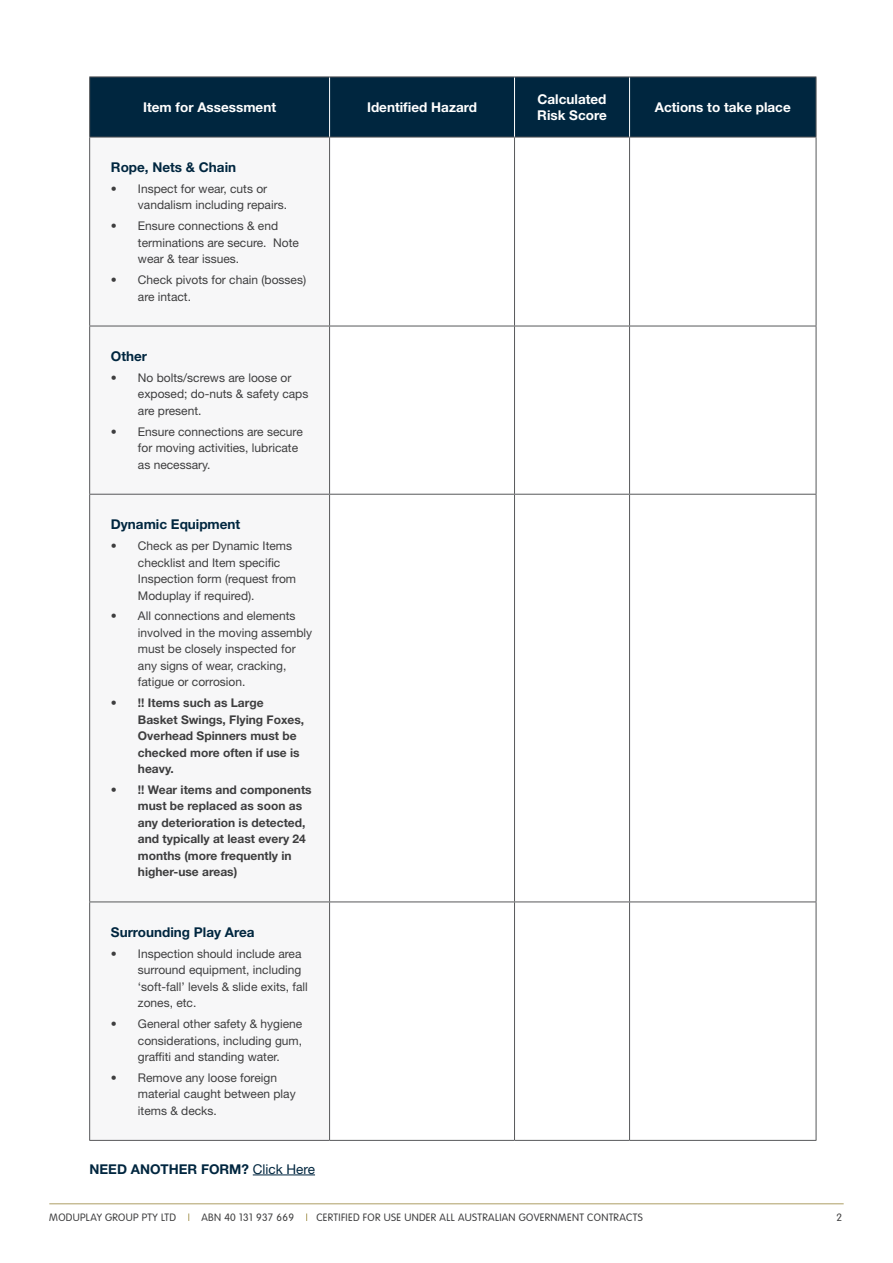
<style>
.page{position:relative;width:893px;height:1263px;background:#fff}
.page>*{position:absolute;margin:0;border:0;box-sizing:border-box;transform-origin:0 0}
.t1{font:700 13.5px/16.5px "Helvetica Neue LT Std";color:#fff}
.Body_Copy{font:700 13.5px "Helvetica Neue LT Std";color:#00263f}
.Navy_Subheadline{font:700 13.5px "Helvetica Neue LT Std";color:#00263f}
.t2{font:12px/16.5px "Helvetica Neue LT Std";color:#3e3e3f}
.t3{font:700 12px/16.5px "Helvetica Neue LT Std";color:#3e3e3f}
.t4{font:300 10.5px "VAG Rounded Std";letter-spacing:.03em;color:#3e3e3f}
.s1{font-weight:400}
</style>
<div class="page">
<div style="left:90px;top:78px;width:726px;height:59px;background:#00263f"></div>
<svg style="left:90px;top:138px;width:239px;height:1002px"></svg>
<svg style="left:330px;top:138px;width:486px;height:188px"></svg>
<svg style="left:330px;top:327px;width:184px;height:813px"></svg>
<hr style="left:89px;top:137px;width:241px;height:1px;background:#57585a">
<hr style="left:330px;top:137px;width:184px;height:1px;background:#57585a">
<hr style="left:329px;top:137px;width:1px;height:189px;background:#57585a">
<hr style="left:514px;top:137px;width:116px;height:1px;background:#57585a">
<hr style="left:514px;top:137px;width:1px;height:189px;background:#57585a">
<hr style="left:630px;top:137px;width:186px;height:1px;background:#57585a">
<hr style="left:629px;top:137px;width:1px;height:189px;background:#57585a">
<hr style="left:89px;top:326px;width:241px;height:1px;background:#57585a">
<hr style="left:330px;top:326px;width:184px;height:1px;background:#57585a">
<hr style="left:329px;top:326px;width:1px;height:168px;background:#57585a">
<hr style="left:514px;top:326px;width:116px;height:1px;background:#57585a">
<hr style="left:514px;top:326px;width:1px;height:168px;background:#57585a">
<hr style="left:630px;top:326px;width:186px;height:1px;background:#57585a">
<hr style="left:629px;top:326px;width:1px;height:168px;background:#57585a">
<hr style="left:89px;top:494px;width:241px;height:1px;background:#57585a">
<hr style="left:330px;top:494px;width:184px;height:1px;background:#57585a">
<hr style="left:329px;top:495px;width:1px;height:406px;background:#57585a">
<hr style="left:514px;top:494px;width:116px;height:1px;background:#57585a">
<hr style="left:514px;top:495px;width:1px;height:406px;background:#57585a">
<hr style="left:630px;top:494px;width:186px;height:1px;background:#57585a">
<hr style="left:629px;top:495px;width:1px;height:406px;background:#57585a">
<hr style="left:89px;top:901px;width:241px;height:1px;background:#57585a">
<hr style="left:330px;top:901px;width:184px;height:1px;background:#57585a">
<hr style="left:329px;top:902px;width:1px;height:238px;background:#57585a">
<hr style="left:514px;top:901px;width:116px;height:1px;background:#57585a">
<hr style="left:514px;top:902px;width:1px;height:238px;background:#57585a">
<hr style="left:630px;top:901px;width:186px;height:1px;background:#57585a">
<hr style="left:629px;top:902px;width:1px;height:238px;background:#57585a">
<hr style="left:329px;top:77px;width:1px;height:60px;background:#fff">
<hr style="left:514px;top:77px;width:1px;height:60px;background:#fff">
<hr style="left:629px;top:77px;width:1px;height:60px;background:#fff">
<hr style="left:89px;top:77px;width:241px;height:1px;background:#57585a">
<hr style="left:89px;top:77px;width:1px;height:60px;background:#57585a">
<hr style="left:330px;top:77px;width:184px;height:1px;background:#57585a">
<hr style="left:514px;top:77px;width:116px;height:1px;background:#57585a">
<hr style="left:630px;top:77px;width:186px;height:1px;background:#57585a">
<hr style="left:816px;top:77px;width:1px;height:60px;background:#57585a">
<hr style="left:89px;top:137px;width:1px;height:189px;background:#57585a">
<hr style="left:816px;top:137px;width:1px;height:189px;background:#57585a">
<hr style="left:89px;top:326px;width:1px;height:168px;background:#57585a">
<hr style="left:816px;top:326px;width:1px;height:168px;background:#57585a">
<hr style="left:89px;top:495px;width:1px;height:406px;background:#57585a">
<hr style="left:816px;top:495px;width:1px;height:406px;background:#57585a">
<hr style="left:89px;top:902px;width:1px;height:238px;background:#57585a">
<hr style="left:816px;top:902px;width:1px;height:238px;background:#57585a">
<hr style="left:89px;top:1140px;width:241px;height:1px;background:#57585a">
<hr style="left:330px;top:1140px;width:184px;height:1px;background:#57585a">
<hr style="left:514px;top:1140px;width:116px;height:1px;background:#57585a">
<hr style="left:630px;top:1140px;width:186px;height:1px;background:#57585a">
<hr style="left:253px;top:1174px;width:62px;height:1px;background:#00263f">
<hr style="left:49px;top:1203px;width:795px;height:1px;background:#b6a975">
<p class="t1" style="left:143px;top:98px;width:134px">Item for Assessment</p>
<p class="t1" style="left:367px;top:98px;width:111px">Identified Hazard</p>
<p class="t1" style="left:537px;top:90px;width:71px">Calculated<br>Risk Score</p>
<p class="t1" style="left:655px;top:98px;width:137px">Actions to take place</p>
<p class="Body_Copy" style="left:111px;top:159px;width:127px">Rope, Nets &amp; Chain</p>
<p class="t2" style="left:138px;top:180px;width:151px;text-indent:-27px">• Inspect for wear, cuts or vandalism including repairs.</p>
<p class="t2" style="left:138px;top:218px;width:163px;text-indent:-27px">• Ensure connections &amp; end terminations are secure. Note wear &amp; tear issues.</p>
<p class="t2" style="left:138px;top:271px;width:170px;text-indent:-27px">• Check pivots for chain (bosses) are intact.</p>
<p class="Body_Copy" style="left:111px;top:348px;width:38px">Other</p>
<p class="t2" style="left:138px;top:369px;width:172px;text-indent:-27px">• No bolts/screws are loose or exposed; do-nuts &amp; safety caps are present.</p>
<p class="t2" style="left:138px;top:423px;width:166px;text-indent:-27px">• Ensure connections are secure for moving activities, lubricate as necessary.</p>
<p class="Body_Copy" style="left:111px;top:516px;width:131px">Dynamic Equipment</p>
<p class="t2" style="left:138px;top:537px;width:160px;text-indent:-27px">• Check as per Dynamic Items checklist and Item specific<br>Inspection form (request from<br>Moduplay if required).</p>
<p class="t2" style="left:138px;top:608px;width:176px;text-indent:-27px">• All connections and elements involved in the moving assembly must be closely inspected for any signs of wear, cracking, fatigue or corrosion.</p>
<p class="t3" style="left:138px;top:694px;width:168px;text-indent:-27px">• !! Items such as Large<br>Basket Swings, Flying Foxes,<br>Overhead Spinners must be checked more often if use is heavy.</p>
<p class="t3" style="left:138px;top:781px;width:175px;text-indent:-27px">• !! Wear items and components must be replaced as soon as any deterioration is detected, and typically at least every 24 months (more frequently in higher-use areas)</p>
<p class="Body_Copy" style="left:111px;top:924px;width:145px">Surrounding Play Area</p>
<p class="t2" style="left:138px;top:945px;width:171px;text-indent:-27px">• Inspection should include area surround equipment, including ‘soft-fall’ levels &amp; slide exits, fall zones, etc.</p>
<p class="t2" style="left:138px;top:1015px;width:166px;text-align:justify;text-indent:-27px">• General other safety &amp; hygiene considerations, including gum, graffiti and standing water.</p>
<p class="t2" style="left:138px;top:1069px;width:159px;text-indent:-27px">• Remove any loose foreign material caught between play items &amp; decks.</p>
<p class="Navy_Subheadline" style="left:90px;top:1160px;width:227px">NEED ANOTHER FORM? <span class="s1">Click Here</span></p>
<p class="t4" style="left:49px;top:1211px;width:128px">MODUPLAY GROUP PTY LTD</p>
<p class="t4" style="left:201px;top:1211px;width:94px">ABN 40 131 937 669</p>
<p class="t4" style="left:316px;top:1211px;width:328px">CERTIFIED FOR USE UNDER ALL AUSTRALIAN GOVERNMENT CONTRACTS</p>
<p class="t4" style="left:836px;top:1211px;width:7px">2</p>
</div>
